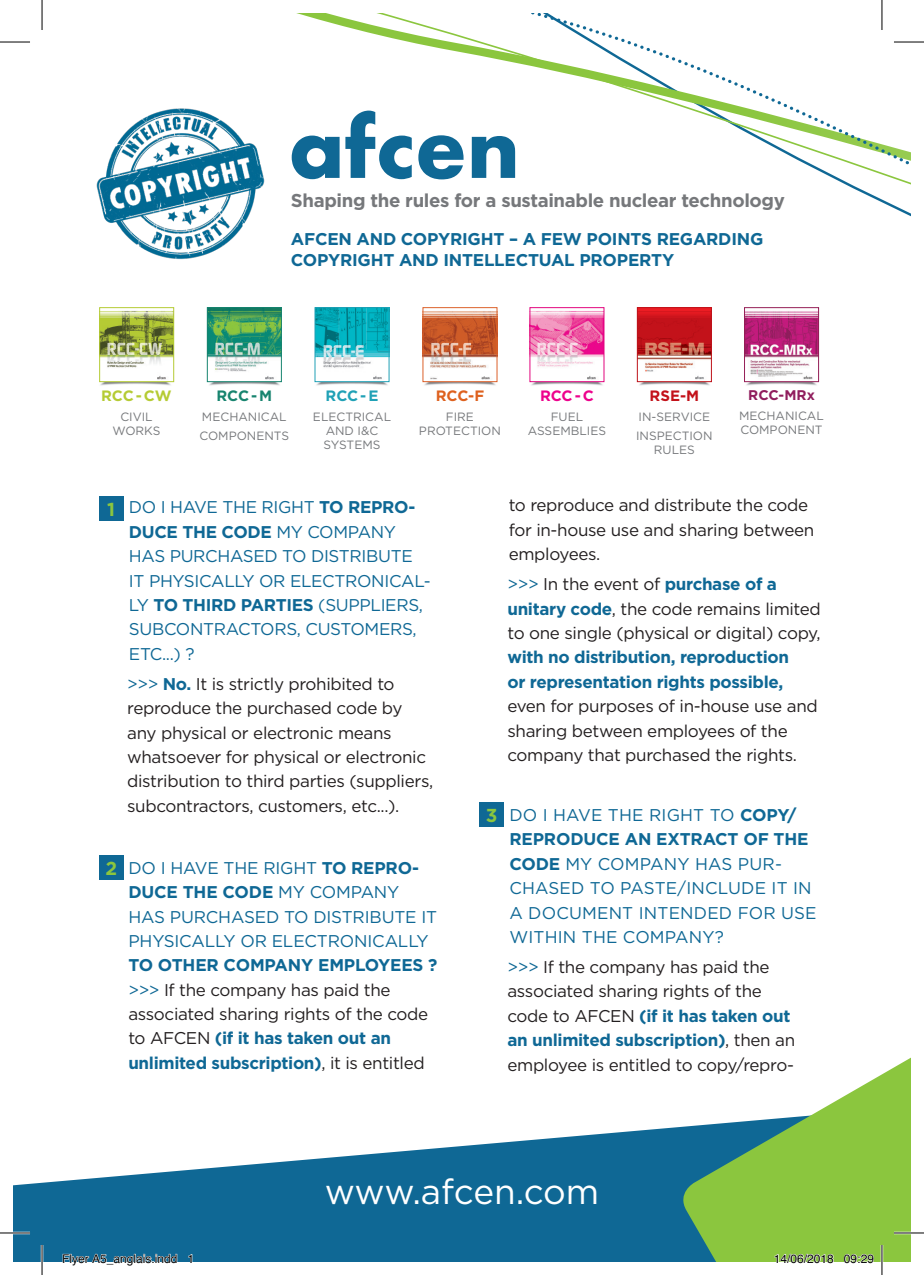
<style>
.page{position:relative;width:924px;height:1275px;background:#fff}
.page>*{position:absolute;margin:0;border:0;box-sizing:border-box;transform-origin:0 0}
.t1{font:700 80px "Futura";color:#0f6895}
.t2{font:35px "Gotham";letter-spacing:-.01em;color:#fff}
.t3{font:700 18.6px "Gotham";letter-spacing:-.02em;color:#76787b}
.t4{font:17px/24.4px "Gotham";letter-spacing:-.02em;color:#231f20}
.t5{font:17px/24.4px "Gotham";letter-spacing:-.01em;color:#0f6895}
.t6{font:700 17px/20.8px "Gotham";letter-spacing:-.02em;color:#0f6895}
.t7{font:17px/24.4px "Gotham";letter-spacing:.01em;color:#0f6895}
.t8{font:700 15px "Gotham";color:#b5cb34}
.t9{font:700 15px "Gotham";color:#de611e}
.t10{font:700 15px "Gotham";color:#c3121a}
.t11{font:700 15px "Gotham";color:#20a1b6}
.t12{font:700 15px "Gotham";color:#17846f}
.t13{font:700 15px "Gotham";color:#ed028c}
.t14{font:700 14px "Gotham";color:#901d5d}
.t15{font:12px/14.4px "Gotham";color:#76787b;text-align:center}
.t16{font:12px "Helvetica";color:#000}
.s1{font-weight:700;font-size:18.8px;color:#8bc63e}
.s2{font-weight:700}
.s3{color:#0f6895}
.s4{font-weight:700;color:#0f6895}
</style>
<div class="page">
<div style="left:99px;top:495px;width:24px;height:25px;background:#0f6895"></div>
<div style="left:99px;top:854px;width:24px;height:25px;background:#0f6895"></div>
<div style="left:479px;top:802px;width:24px;height:24px;background:#0f6895"></div>
<svg style="left:14px;top:1127px;width:662px;height:134px;fill:#0f6895"></svg>
<svg style="left:676px;top:1059px;width:233px;height:202px;fill:#8bc63e"></svg>
<svg style="left:174px;top:14px;width:735px;height:362px"></svg>
<img style="left:96px;top:103px;width:173px;height:161px">
<img style="left:744px;top:376px;width:76px;height:10px">
<img style="left:745px;top:309px;width:71px;height:71px">
<div style="left:743px;top:307px;width:75px;height:75px;border:1px solid #941e56"></div>
<img style="left:422px;top:376px;width:76px;height:10px">
<img style="left:424px;top:309px;width:71px;height:71px">
<div style="left:422px;top:307px;width:75px;height:75px;border:1px solid #dc612a"></div>
<img style="left:637px;top:376px;width:75px;height:10px">
<img style="left:638px;top:309px;width:71px;height:71px">
<div style="left:636px;top:307px;width:75px;height:75px;border:1px solid #be131a"></div>
<img style="left:99px;top:376px;width:76px;height:10px">
<img style="left:101px;top:311px;width:71px;height:69px">
<div style="left:99px;top:307px;width:75px;height:75px;border:1px solid #b5cb34"></div>
<img style="left:314px;top:376px;width:76px;height:10px">
<img style="left:316px;top:309px;width:71px;height:71px">
<div style="left:314px;top:307px;width:75px;height:75px;border:1px solid #20a1b6"></div>
<img style="left:206px;top:376px;width:76px;height:10px">
<img style="left:209px;top:309px;width:71px;height:71px">
<div style="left:207px;top:307px;width:75px;height:75px;border:1px solid #17846f"></div>
<img style="left:529px;top:376px;width:76px;height:10px">
<img style="left:531px;top:309px;width:71px;height:71px">
<div style="left:529px;top:307px;width:75px;height:75px;border:1px solid #e2067e"></div>
<hr style="left:893px;top:41px;width:30px;height:2px;background:#fff">
<hr style="left:0;top:1231px;width:30px;height:3px;background:#fff">
<hr style="left:893px;top:1231px;width:30px;height:3px;background:#fff">
<hr style="left:41px;top:1245px;width:2px;height:30px;background:#fff">
<hr style="left:880px;top:0;width:2px;height:30px;background:#fff">
<hr style="left:880px;top:1245px;width:2px;height:30px;background:#fff">
<hr style="left:0;top:42px;width:30px;height:1px;background:#000">
<hr style="left:893px;top:42px;width:30px;height:1px;background:#000">
<hr style="left:0;top:1232px;width:30px;height:1px;background:#000">
<hr style="left:893px;top:1232px;width:30px;height:1px;background:#000">
<hr style="left:42px;top:0;width:1px;height:30px;background:#000">
<hr style="left:42px;top:1245px;width:1px;height:30px;background:#000">
<hr style="left:881px;top:0;width:1px;height:30px;background:#000">
<hr style="left:881px;top:1245px;width:1px;height:30px;background:#000">
<svg style="left:62px;top:1253px;width:115px;height:9px"></svg>
<svg style="left:188px;top:1253px;width:4px;height:9px"></svg>
<svg style="left:773px;top:1253px;width:60px;height:9px"></svg>
<svg style="left:843px;top:1253px;width:30px;height:9px"></svg>
<h1 class="t1" style="left:288px;top:90px;width:233px">afcen</h1>
<p class="t3" style="left:291px;top:188px;width:495px">Shaping the rules for a sustainable nuclear technology</p>
<p class="t6" style="left:291px;top:228px;width:473px">AFCEN AND COPYRIGHT – A FEW POINTS REGARDING<br>COPYRIGHT AND INTELLECTUAL PROPERTY</p>
<p class="t8" style="left:101px;top:386px;width:72px">RCC - CW</p>
<p class="t15" style="left:112px;top:409px;width:49px">CIVIL<br>WORKS</p>
<p class="t12" style="left:216px;top:386px;width:57px">RCC - M</p>
<p class="t15" style="left:199px;top:406px;width:91px;line-height:19.4px;text-align:left">MECHANICAL<br>COMPONENTS</p>
<p class="t11" style="left:325px;top:386px;width:54px">RCC - E</p>
<p class="t15" style="left:313px;top:409px;width:80px">ELECTRICAL<br>AND I&amp;C<br>SYSTEMS</p>
<p class="t9" style="left:435px;top:386px;width:50px">RCC-F</p>
<p class="t15" style="left:419px;top:409px;width:83px">FIRE<br>PROTECTION</p>
<p class="t13" style="left:539px;top:386px;width:55px">RCC - C</p>
<p class="t15" style="left:527px;top:409px;width:80px">FUEL<br>ASSEMBLIES</p>
<p class="t10" style="left:649px;top:386px;width:51px">RSE-M</p>
<p class="t15" style="left:635px;top:406px;width:78px;line-height:19.4px;text-align:left">IN-SERVICE<br>INSPECTION</p>
<p class="t15" style="left:653px;top:443px;width:42px">RULES</p>
<p class="t14" style="left:747px;top:386px;width:68px">RCC-MRx</p>
<p class="t15" style="left:738px;top:408px;width:86px;text-align:left">MECHANICAL<br>COMPONENT</p>
<p class="t5" style="left:129px;top:495px;width:303px;text-indent:-22px"><span class="s1">1</span> DO I HAVE THE RIGHT <span class="s2">TO REPRO-<br>DUCE THE CODE</span> MY COMPANY<br>HAS PURCHASED TO DISTRIBUTE<br>IT PHYSICALLY OR ELECTRONICAL-<br>LY <span class="s2">TO THIRD PARTIES</span> (SUPPLIERS,<br>SUBCONTRACTORS, CUSTOMERS,<br>ETC...) ?</p>
<p class="t4" style="left:127px;top:671px;width:307px"><span class="s3">&gt;&gt;&gt;</span> <span class="s4">No.</span> It is strictly prohibited to reproduce the purchased code by any physical or electronic means whatsoever for physical or electronic distribution to third parties (suppliers, subcontractors, customers, etc...).</p>
<p class="t5" style="left:128px;top:855px;width:310px;text-indent:-23px"><span class="s1">2</span> DO I HAVE THE RIGHT <span class="s2">TO REPRO-<br>DUCE THE CODE</span> MY COMPANY<br>HAS PURCHASED TO DISTRIBUTE IT<br>PHYSICALLY OR ELECTRONICALLY</p>
<p class="t4" style="left:128px;top:952px;width:310px"><span class="s4">TO OTHER COMPANY EMPLOYEES ? </span><span class="s3">&gt;&gt;&gt;</span> If the company has paid the associated sharing rights of the code to AFCEN <span class="s4">(if it has taken out an unlimited subscription)</span>, it is entitled</p>
<p class="t4" style="left:508px;top:493px;width:307px">to reproduce and distribute the code for in-house use and sharing between employees.</p>
<p class="t4" style="left:507px;top:571px;width:315px"><span class="s3">&gt;&gt;&gt;</span> In the event of <span class="s4">purchase of a unitary code</span>, the code remains limited to one single (physical or digital) copy,</p>
<p class="t6" style="left:507px;top:645px;width:283px;line-height:24.4px">with no distribution, reproduction or representation rights possible,</p>
<p class="t4" style="left:507px;top:693px;width:312px">even for purposes of in-house use and sharing between employees of the company that purchased the rights.</p>
<p class="t7" style="left:509px;top:802px;width:309px;text-indent:-24px"><span class="s1">3</span> DO I HAVE THE RIGHT TO <span class="s2">COPY/<br>REPRODUCE AN EXTRACT OF THE<br>CODE</span> MY COMPANY HAS PUR-<br>CHASED TO PASTE/INCLUDE IT IN<br>A DOCUMENT INTENDED FOR USE<br>WITHIN THE COMPANY?</p>
<p class="t4" style="left:507px;top:954px;width:289px"><span class="s3">&gt;&gt;&gt;</span> If the company has paid the associated sharing rights of the code to AFCEN <span class="s4">(if it has taken out an unlimited subscription)</span>, then an employee is entitled to copy/repro-</p>
<h2 class="t2" style="left:324px;top:1169px;width:276px">www.afcen.com</h2>
<p class="t16" style="left:62px;top:1249px;width:134px">Flyer A5_anglais.indd 1</p>
<p class="t16" style="left:773px;top:1249px;width:102px">14/06/2018 09:29</p>
</div>
